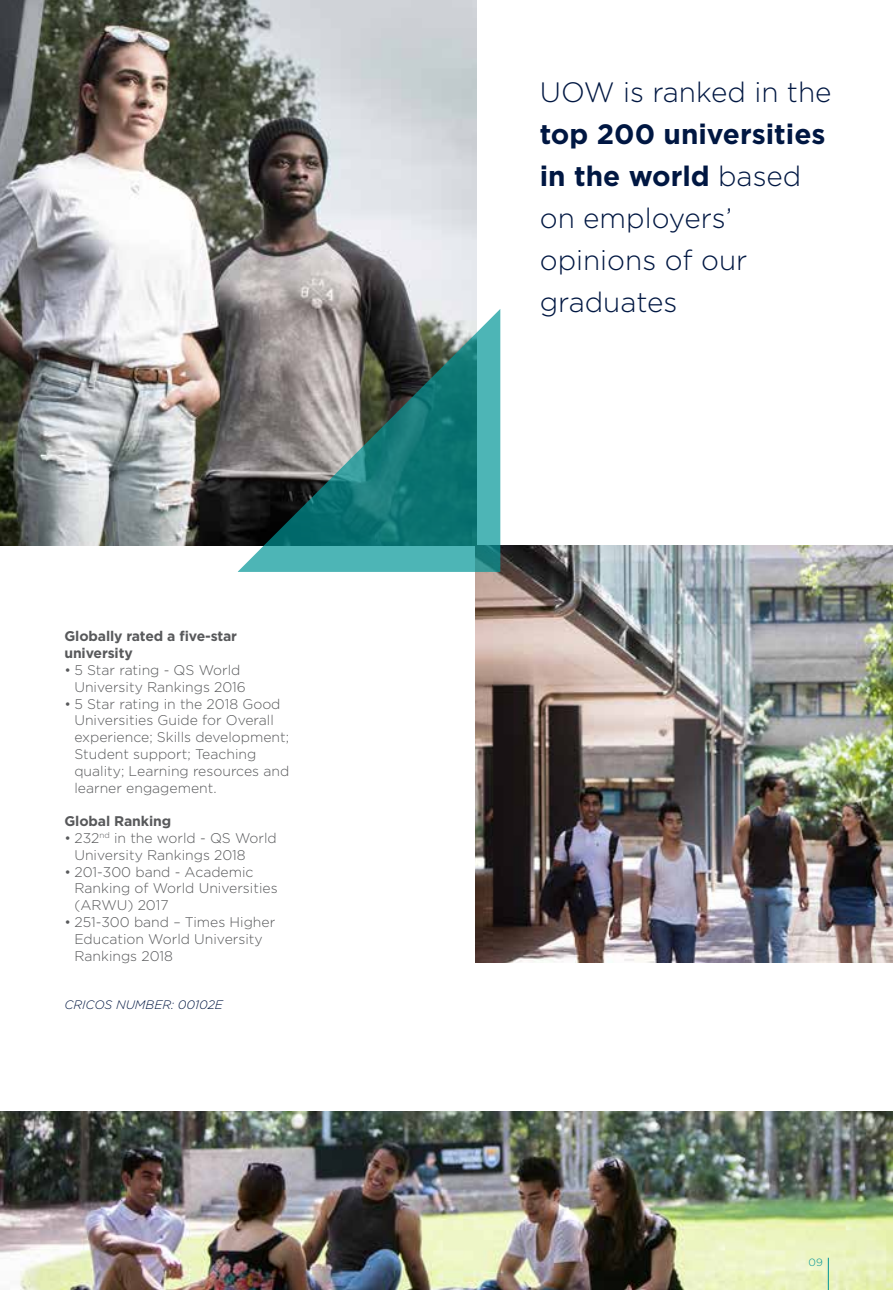
<style>
.page{position:relative;width:893px;height:1290px;background:#fff}
.page>*{position:absolute;margin:0;border:0;box-sizing:border-box;transform-origin:0 0}
.t1{font:300 28px/42px "Gotham";color:#001742}
.t2{font:300 14px/16.8px "Gotham";color:#58595b}
.t3{font:700 14px/16.8px "Gotham";letter-spacing:-.01em;color:#58595b}
.t4{font:italic 300 12.25px "Gotham";color:#001742}
.t5{font:300 10.5px "Gotham";color:#009597}
.s1{font-weight:700}
</style>
<div class="page">
<img style="left:0;top:1111px;width:893px;height:179px">
<img style="left:476px;top:546px;width:417px;height:416px">
<img style="left:0;top:0;width:476px;height:546px">
<hr style="left:828px;top:1258px;width:1px;height:32px;background:#009597">
<svg style="left:238px;top:309px;width:262px;height:263px;background:#4d7f7d"></svg>
<p class="t3" style="left:64px;top:628px;width:174px">Globally rated a five-star university</p>
<p class="t2" style="left:74px;top:661px;width:173px;text-indent:-10px">• 5 Star rating - QS World<br>University Rankings 2016</p>
<p class="t2" style="left:74px;top:695px;width:216px;text-indent:-10px">• 5 Star rating in the 2018 Good<br>Universities Guide for Overall experience; Skills development;<br>Student support; Teaching quality; Learning resources and learner engagement.</p>
<p class="t3" style="left:64px;top:813px;width:108px">Global Ranking</p>
<p class="t2" style="left:74px;top:829px;width:204px;text-indent:-10px">• 232<sup>nd</sup> in the world - QS World<br>University Rankings 2018</p>
<p class="t2" style="left:74px;top:863px;width:205px;text-indent:-10px">• 201-300 band - Academic<br>Ranking of World Universities (ARWU) 2017</p>
<p class="t2" style="left:74px;top:913px;width:202px;text-indent:-10px">• 251-300 band – Times Higher<br>Education World University<br>Rankings 2018</p>
<p class="t4" style="left:64px;top:997px;width:160px">CRICOS NUMBER: 00102E</p>
<h1 class="t1" style="left:540px;top:71px;width:293px">UOW is ranked in the</h1>
<h1 class="t1" style="left:540px;top:113px;width:287px"><span class="s1">top 200 universities in the world</span> based on employers’ opinions of our graduates</h1>
<p class="t5" style="left:809px;top:1256px;width:16px">09</p>
</div>
